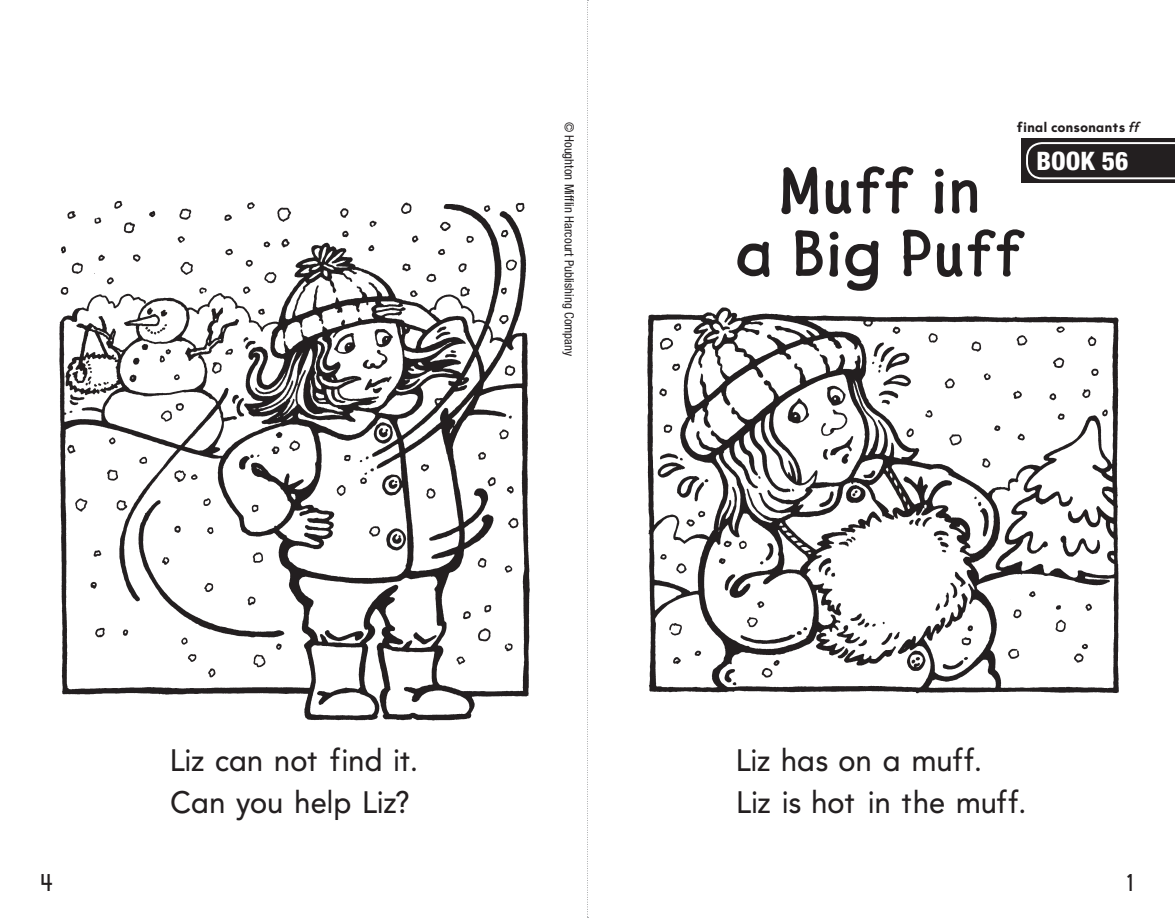
<style>
.page{position:relative;width:1175px;height:918px;background:#fff}
.page>*{position:absolute;margin:0;border:0;box-sizing:border-box;transform-origin:0 0}
.t1{font:600 63px/63px "HMH Primary Display";letter-spacing:.03em;color:#231f20;text-align:center}
.t2{font:30.75px/42px "Avenir Primary HMH";letter-spacing:-.005em;color:#231f20}
.t3{font:800 condensed 25.5px "Helvetica Neue LT Std";color:#fff}
.t4{font:24px "Avenir Primary HMH";color:#231f20}
.t5{font:900 13.5px "Avenir Primary HMH";letter-spacing:.01em;color:#231f20}
.t6{font:condensed 12.75px "Helvetica Neue LT Std";color:#231f20}
.s1{font-weight:700;font-style:italic}
</style>
<div class="page">
<div style="left:1021px;top:138px;width:153px;height:45px;background:#231f20"></div>
<svg style="left:1026px;top:142px;width:148px;height:37px"></svg>
<img style="left:59px;top:200px;width:471px;height:521px">
<img style="left:647px;top:307px;width:472px;height:387px">
<svg style="left:587px;top:0;width:1px;height:918px"></svg>
<p class="t6" style="left:577px;top:122px;width:236px;rotate:90deg">© Houghton Mifflin Harcourt Publishing Company</p>
<p class="t2" style="left:170px;top:739px;width:250px">Liz can not find it.<br>Can you help Liz?</p>
<p class="t5" style="left:1017px;top:119px;width:125px">final consonants <span class="s1">ff</span></p>
<h1 class="t1" style="left:736px;top:159px;width:289px">Muff in<br>a Big Puff</h1>
<p class="t3" style="left:1036px;top:145px;width:93px">BOOK 56</p>
<p class="t2" style="left:735px;top:739px;width:292px">Liz has on a muff.<br>Liz is hot in the muff.</p>
<p class="t4" style="left:40px;top:869px;width:15px">4</p>
<p class="t4" style="left:1124px;top:869px;width:12px">1</p>
</div>
